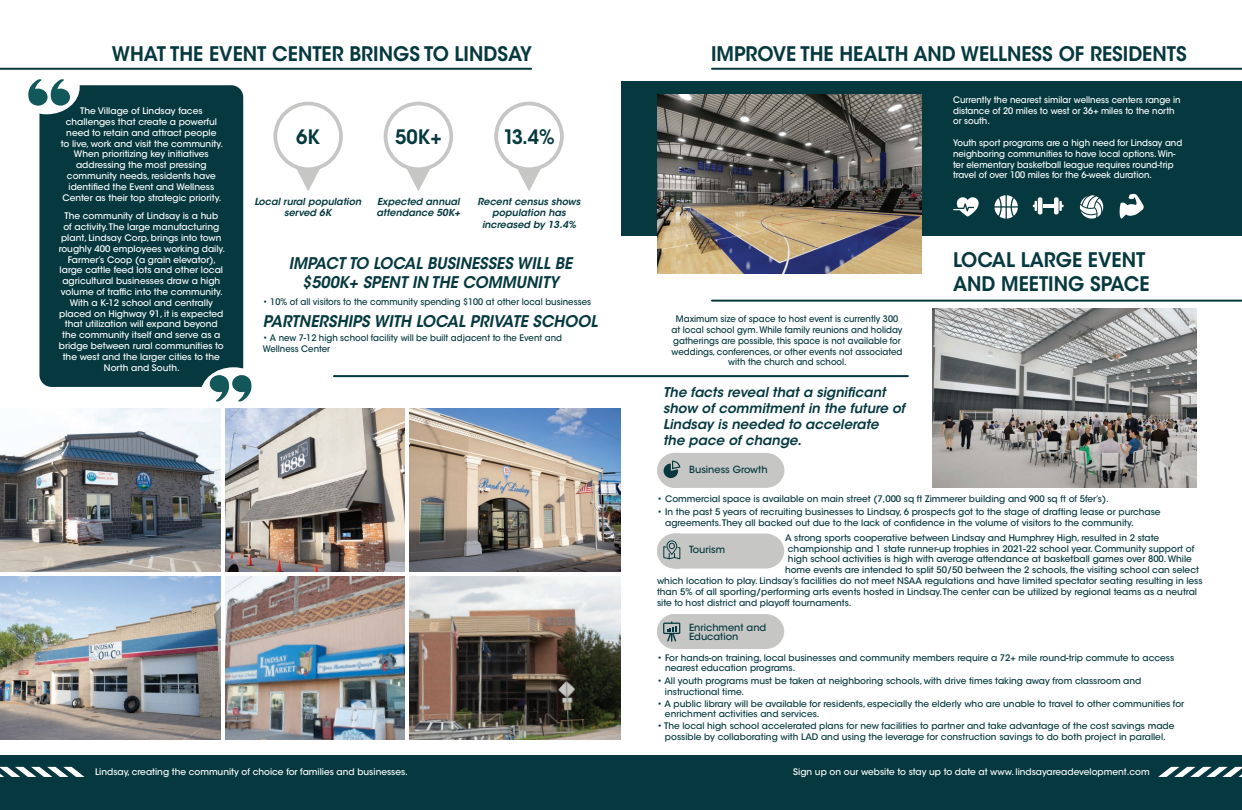
<style>
.page{position:relative;width:1242px;height:810px;background:#fff}
.page>*{position:absolute;margin:0;border:0;box-sizing:border-box;transform-origin:0 0}
.t1{font:600 20px/24px "ITC Avant Garde Std";color:#05393f;scale:.95 1}
.t2{font:600 19.8px "ITC Avant Garde Std";color:#05393f;scale:.95 1}
.t3{font:italic 600 16px/19.2px "ITC Avant Garde Std";color:#05393f;text-align:center;scale:.95 1}
.t4{font:italic 600 13.4px/16.1px "ITC Avant Garde Std";color:#05393f}
.t5{font:500 9.8px/9px "ITC Avant Garde Std";color:#05393f}
.t6{font:italic 600 9.6px/11.6px "ITC Avant Garde Std";color:#05393f;text-align:center}
.t7{font:500 9px/10.8px "ITC Avant Garde Std";color:#05393f}
.t8{font:500 9px/10.8px "ITC Avant Garde Std";color:#fff;text-align:center}
.t9{font:500 9px/10.8px "ITC Avant Garde Std";color:#05393f;scale:.95 1}
.t10{font:500 9px/10.8px "ITC Avant Garde Std";color:#fff;scale:.95 1}
</style>
<div class="page">
<div style="left:39px;top:85px;width:204px;height:302px;background:#05393f;border-radius:12px"></div>
<div style="left:201px;top:367px;width:66px;height:54px;background:#fff;border-radius:50%"></div>
<svg style="left:210px;top:375px;width:42px;height:27px"></svg>
<div style="left:14px;top:60px;width:66px;height:54px;background:#fff;border-radius:50%"></div>
<svg style="left:28px;top:79px;width:42px;height:27px"></svg>
<svg style="left:273px;top:102px;width:70px;height:89px"></svg>
<svg style="left:384px;top:102px;width:69px;height:89px"></svg>
<svg style="left:494px;top:102px;width:70px;height:89px"></svg>
<div style="left:621px;top:81px;width:621px;height:155px;background:#05393f"></div>
<hr style="left:0;top:68px;width:531px;height:2px;background:#05393f">
<hr style="left:712px;top:68px;width:530px;height:2px;background:#05393f">
<hr style="left:712px;top:300px;width:530px;height:2px;background:#05393f">
<div style="left:0;top:756px;width:1242px;height:54px;background:#05393f"></div>
<svg style="left:0;top:767px;width:85px;height:10px"></svg>
<svg style="left:1158px;top:767px;width:84px;height:10px"></svg>
<img style="left:409px;top:408px;width:212px;height:164px">
<img style="left:657px;top:94px;width:265px;height:180px">
<img style="left:226px;top:408px;width:178px;height:164px">
<img style="left:0;top:408px;width:221px;height:164px">
<img style="left:409px;top:577px;width:212px;height:163px">
<img style="left:226px;top:577px;width:178px;height:163px">
<img style="left:0;top:577px;width:221px;height:163px">
<hr style="left:334px;top:375px;width:574px;height:2px;background:#05393f">
<img style="left:932px;top:308px;width:265px;height:180px">
<svg style="left:953px;top:197px;width:26px;height:20px"></svg>
<svg style="left:1119px;top:194px;width:25px;height:25px"></svg>
<svg style="left:1033px;top:197px;width:9px;height:18px"></svg>
<svg style="left:1054px;top:197px;width:10px;height:18px"></svg>
<hr style="left:1043px;top:204px;width:11px;height:4px;background:#fff">
<svg style="left:995px;top:195px;width:23px;height:24px"></svg>
<svg style="left:1080px;top:195px;width:23px;height:24px"></svg>
<svg style="left:657px;top:453px;width:127px;height:35px;background:#c2c4c3"></svg>
<svg style="left:657px;top:534px;width:127px;height:35px;background:#c5c6c5"></svg>
<svg style="left:657px;top:614px;width:127px;height:35px;background:#c3c5c4"></svg>
<h1 class="t1" style="left:112px;top:42px;width:444px">WHAT THE EVENT CENTER BRINGS TO LINDSAY</h1>
<p class="t8" style="left:61px;top:106px;width:164px">The Village of Lindsay faces challenges that create a powerful need to retain and attract people<br>to live, work and visit the community.<br>When prioritizing key initiatives addressing the most pressing community needs, residents have identified the Event and Wellness Center as their top strategic priority.</p>
<p class="t8" style="left:59px;top:211px;width:168px">The community of Lindsay is a hub<br>of activity. The large manufacturing plant, Lindsay Corp, brings into town roughly 400 employees working daily.<br>Farmer’s Coop (a grain elevator), large cattle feed lots and other local agricultural businesses draw a high volume of traffic into the community.<br>With a K-12 school and centrally placed on Highway 91, it is expected that utilization will expand beyond the community itself and serve as a bridge between rural communities to the west and the larger cities to the North and South.</p>
<h2 class="t2" style="left:296px;top:124px;width:27px">6K</h2>
<h2 class="t2" style="left:395px;top:124px;width:50px">50K+</h2>
<h2 class="t2" style="left:503px;top:124px;width:56px">13.4%</h2>
<p class="t6" style="left:254px;top:196px;width:108px">Local rural population served 6K</p>
<p class="t6" style="left:377px;top:196px;width:85px;text-align:left">Expected annual attendance 50K+</p>
<p class="t6" style="left:478px;top:196px;width:104px">Recent census shows population has increased by 13.4%</p>
<h3 class="t3" style="left:289px;top:254px;width:300px">IMPACT TO LOCAL BUSINESSES WILL BE $500K+ SPENT IN THE COMMUNITY</h3>
<h3 class="t3" style="left:263px;top:312px;width:354px">PARTNERSHIPS WITH LOCAL PRIVATE SCHOOL</h3>
<p class="t9" style="left:263px;top:296px;width:347px">• 10% of all visitors to the community spending $100 at other local businesses</p>
<p class="t9" style="left:263px;top:333px;width:317px">• A new 7-12 high school facility will be built adjacent to the Event and<br>Wellness Center</p>
<h1 class="t1" style="left:711px;top:42px;width:502px">IMPROVE THE HEALTH AND WELLNESS OF RESIDENTS</h1>
<p class="t10" style="left:953px;top:94px;width:241px">Currently the nearest similar wellness centers range in distance of 20 miles to west or 36+ miles to the north or south.</p>
<p class="t10" style="left:953px;top:137px;width:243px">Youth sport programs are a high need for Lindsay and neighboring communities to have local options. Win&shy;ter elementary basketball league requires round-trip travel of over 100 miles for the 6-week duration.</p>
<p class="t9" style="left:672px;top:314px;width:245px;text-align:center">Maximum size of space to host event is currently 300 at local school gym. While family reunions and holiday gatherings are possible, this space is not available for weddings, conferences, or other events not associated with the church and school.</p>
<h3 class="t4" style="left:663px;top:384px;width:243px">The facts reveal that a significant show of commitment in the future of<br>Lindsay is needed to accelerate<br>the pace of change.</h3>
<p class="t5" style="left:689px;top:465px;width:80px">Business Growth</p>
<h1 class="t1" style="left:953px;top:248px;width:208px">LOCAL LARGE EVENT<br>AND MEETING SPACE</h1>
<p class="t7" style="left:657px;top:493px;width:453px">• Commercial space is available on main street (7,000 sq ft Zimmerer building and 900 sq ft of 5fer’s).</p>
<p class="t7" style="left:665px;top:506px;width:497px;text-indent:-8px">• In the past 5 years of recruiting businesses to Lindsay, 6 prospects got to the stage of drafting lease or purchase agreements. They all backed out due to the lack of confidence in the volume of visitors to the community.</p>
<p class="t7" style="left:785px;top:532px;width:376px">A strong sports cooperative between Lindsay and Humphrey High, resulted in 2 state</p>
<p class="t7" style="left:788px;top:543px;width:408px">championship and 1 state runner-up trophies in 2021-22 school year. Community support of</p>
<p class="t7" style="left:788px;top:554px;width:405px">high school activities is high with average attendance at basketball games over 800. While</p>
<p class="t7" style="left:785px;top:565px;width:416px">home events are intended to split 50/50 between the 2 schools, the visiting school can select</p>
<p class="t7" style="left:657px;top:575px;width:547px">which location to play. Lindsay’s facilities do not meet NSAA regulations and have limited spectator seating resulting in less</p>
<p class="t7" style="left:657px;top:586px;width:542px">than 5% of all sporting/performing arts events hosted in Lindsay. The center can be utilized by regional teams as a neutral</p>
<p class="t7" style="left:657px;top:597px;width:196px">site to host district and playoff tournaments.</p>
<p class="t5" style="left:689px;top:545px;width:38px">Tourism</p>
<p class="t5" style="left:689px;top:623px;width:79px">Enrichment and<br>Education</p>
<p class="t7" style="left:665px;top:652px;width:511px;text-indent:-8px">• For hands-on training, local businesses and community members require a 72+ mile round-trip commute to access nearest education programs.</p>
<p class="t7" style="left:665px;top:675px;width:478px;text-indent:-8px">• All youth programs must be taken at neighboring schools, with drive times taking away from classroom and instructional time.</p>
<p class="t7" style="left:665px;top:698px;width:521px;text-indent:-8px">• A public library will be available for residents, especially the elderly who are unable to travel to other communities for enrichment activities and services.</p>
<p class="t7" style="left:657px;top:721px;width:519px;text-align:center">• The local high school accelerated plans for new facilities to partner and take advantage of the cost savings made possible by collaborating with LAD and using the leverage for construction savings to do both project in parallel.</p>
<p class="t8" style="left:95px;top:767px;width:314px">Lindsay, creating the community of choice for families and businesses.</p>
<p class="t8" style="left:793px;top:767px;width:358px">Sign up on our website to stay up to date at www. lindsayareadevelopment.com</p>
</div>
